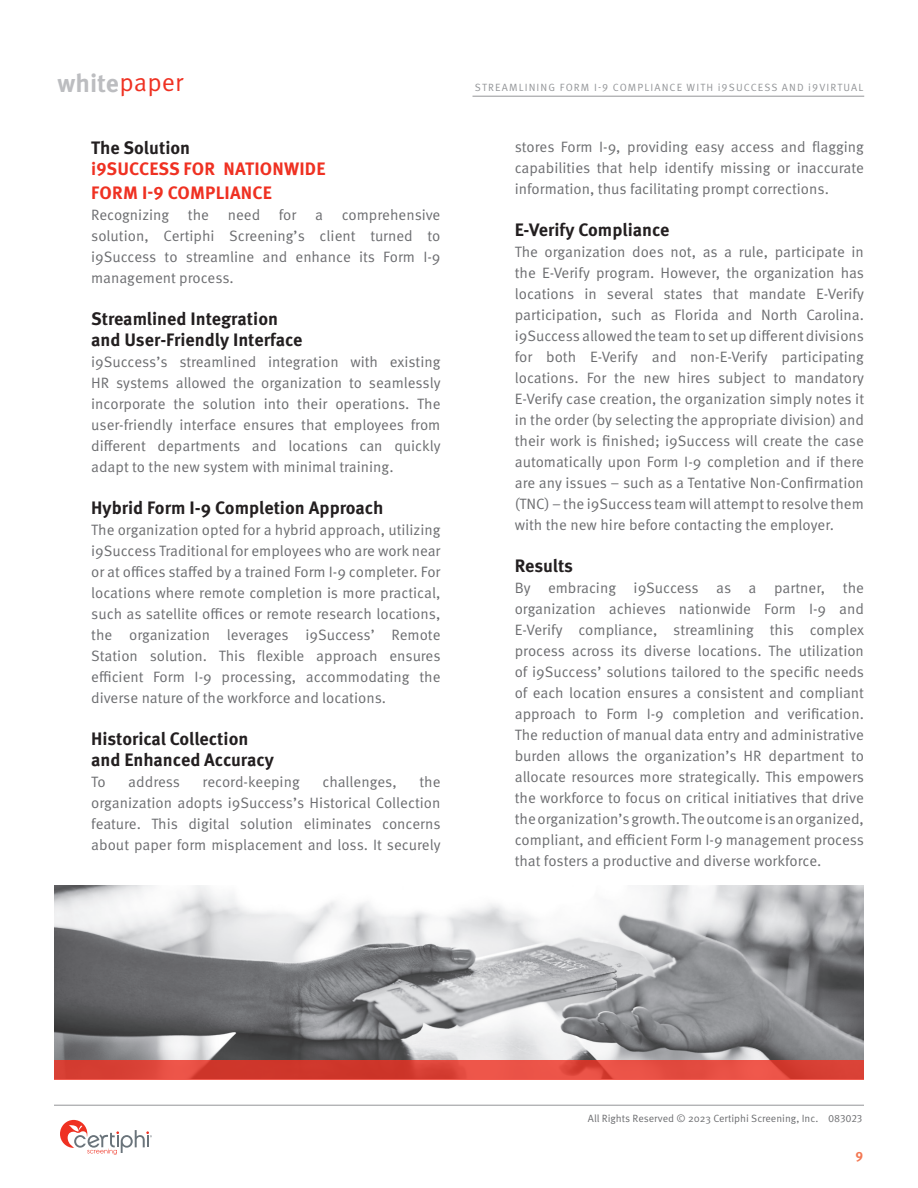
<style>
.page{position:relative;width:918px;height:1188px;background:#fff}
.page>*{position:absolute;margin:0;border:0;box-sizing:border-box;transform-origin:0 0}
.t1{font:700 25.35px "Meta OT";color:#bcbdc0}
.t2{font:700 18px/21px "Meta OT";color:#231f20}
.t3{font:700 18px/21px "Meta OT";letter-spacing:.01em;color:#ef3122}
.t4{font:15px/21px "Meta OT Norm";color:#6c6d70;text-align:justify}
.t5{font:700 13.5px "Meta OT";color:#f37853}
.t6{font:10.5px "Meta OT Norm";letter-spacing:.11em;color:#939598}
.t7{font:10.5px "Meta OT Norm";color:#6c6d70}
.s1{font-family:"Meta OT Norm";font-weight:400;color:#ef3122}
.s2{color:#231f20}
</style>
<div class="page">
<hr style="left:54px;top:1105px;width:810px;height:1px;background:#939598">
<hr style="left:472px;top:96px;width:392px;height:1px;background:#939598">
<svg style="left:60px;top:1120px;width:92px;height:35px"></svg>
<img style="left:54px;top:886px;width:810px;height:174px">
<svg style="left:54px;top:1060px;width:810px;height:19px;background:#dc4438"></svg>
<h1 class="t1" style="left:57px;top:67px;width:127px">white<span class="s1">paper</span></h1>
<p class="t3" style="left:91px;top:137px;width:236px"><span class="s2">The Solution<br></span>i9SUCCESS FOR NATIONWIDE</p>
<p class="t3" style="left:91px;top:182px;width:182px">FORM I-9 COMPLIANCE</p>
<p class="t4" style="left:91px;top:204px;width:351px">Recognizing the need for a comprehensive solution, Certiphi Screening’s client turned to i9Success to streamline and enhance its Form I-9 management process.</p>
<p class="t2" style="left:91px;top:308px;width:213px">Streamlined Integration and User-Friendly Interface</p>
<p class="t4" style="left:91px;top:351px;width:351px">i9Success’s streamlined integration with existing HR systems allowed the organization to seamlessly incorporate the solution into their operations. The user-friendly interface ensures that employees from different departments and locations can quickly adapt to the new system with minimal training.</p>
<p class="t2" style="left:91px;top:497px;width:294px">Hybrid Form I-9 Completion Approach</p>
<p class="t4" style="left:91px;top:519px;width:351px">The organization opted for a hybrid approach, utilizing i9Success Traditional for employees who are work near or at offices staffed by a trained Form I-9 completer. For locations where remote completion is more practical, such as satellite offices or remote research locations, the organization leverages i9Success’ Remote Station solution. This flexible approach ensures efficient Form I-9 processing, accommodating the diverse nature of the workforce and locations.</p>
<p class="t2" style="left:91px;top:728px;width:184px">Historical Collection and Enhanced Accuracy</p>
<p class="t4" style="left:91px;top:771px;width:16px">To</p>
<p class="t4" style="left:128px;top:771px;width:53px">address</p>
<p class="t4" style="left:203px;top:771px;width:99px">record-keeping</p>
<p class="t4" style="left:322px;top:771px;width:76px">challenges,</p>
<p class="t4" style="left:91px;top:771px;width:351px;text-indent:328px">the organization adopts i9Success’s Historical Collection feature. This digital solution eliminates concerns about paper form misplacement and loss. It securely</p>
<p class="t6" style="left:475px;top:81px;width:390px">STREAMLINING FORM I-9 COMPLIANCE WITH i9SUCCESS AND i9VIRTUAL</p>
<p class="t4" style="left:515px;top:136px;width:351px">stores Form I-9, providing easy access and flagging capabilities that help identify missing or inaccurate information, thus facilitating prompt corrections.</p>
<p class="t2" style="left:515px;top:219px;width:156px">E-Verify Compliance</p>
<p class="t4" style="left:515px;top:241px;width:351px">The organization does not, as a rule, participate in the E-Verify program. However, the organization has locations in several states that mandate E-Verify participation, such as Florida and North Carolina. i9Success allowed the team to set up different divisions for both E-Verify and non-E-Verify participating locations. For the new hires subject to mandatory E-Verify case creation, the organization simply notes it in the order (by selecting the appropriate division) and their work is finished; i9Success will create the case automatically upon Form I-9 completion and if there are any issues – such as a Tentative Non-Confirmation (TNC) – the i9Success team will attempt to resolve them with the new hire before contacting the employer.</p>
<p class="t2" style="left:515px;top:555px;width:60px">Results</p>
<p class="t4" style="left:515px;top:577px;width:351px">By embracing i9Success as a partner, the organization achieves nationwide Form I-9 and E-Verify compliance, streamlining this complex process across its diverse locations. The utilization of i9Success’ solutions tailored to the specific needs of each location ensures a consistent and compliant approach to Form I-9 completion and verification.<br>The reduction of manual data entry and administrative burden allows the organization’s HR department to allocate resources more strategically. This empowers the workforce to focus on critical initiatives that drive the organization’s growth. The outcome is an organized, compliant, and efficient Form I-9 management process that fosters a productive and diverse workforce.</p>
<p class="t7" style="left:588px;top:1112px;width:276px">All Rights Reserved © 2023 Certiphi Screening, Inc. 083023</p>
<p class="t5" style="left:856px;top:1146px;width:9px">9</p>
</div>
